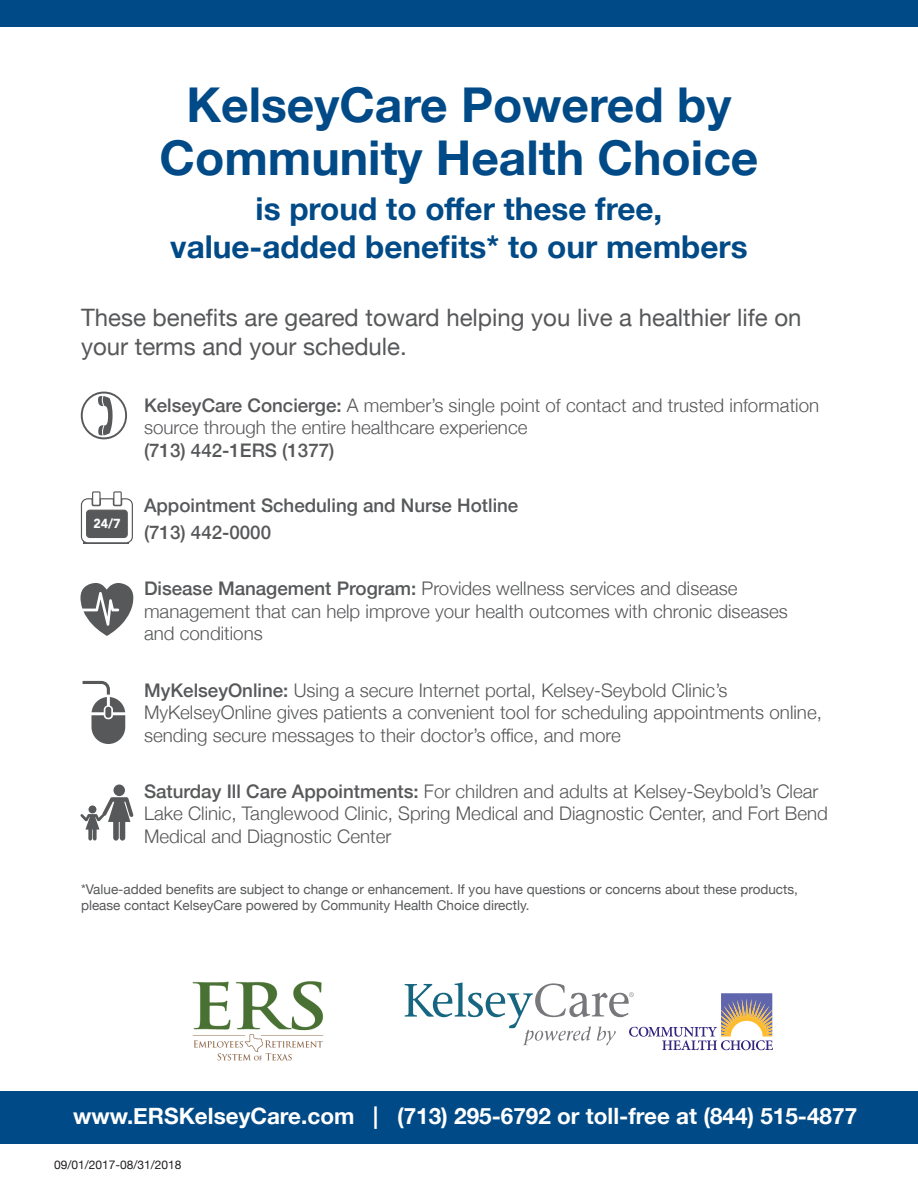
<style>
.page{position:relative;width:918px;height:1188px;background:#fff}
.page>*{position:absolute;margin:0;border:0;box-sizing:border-box;transform-origin:0 0}
.t1{font:700 48px/52.5px "Helvetica Neue";color:#004a87;text-align:center}
.t2{font:700 31.5px/37.8px "Helvetica Neue";color:#004a87;text-align:center}
.t3{font:24px/28.8px "Helvetica Neue";color:#57585a}
.t4{font:700 22.5px "Helvetica Neue";color:#fff}
.t5{font:300 18.75px/22.5px "Helvetica Neue";color:#57585a}
.t6{font:500 18.75px "Helvetica Neue";color:#57585a}
.t7{font:13.5px/16.2px "Helvetica Neue";color:#57585a}
.t8{font:900 13.05px "Avenir";color:#fff;scale:.95 1}
.t9{font:12px "Helvetica Neue";color:#231f20}
.s1{font-weight:500}
</style>
<div class="page">
<div style="left:0;top:0;width:918px;height:27px;background:#004a87"></div>
<svg style="left:81px;top:392px;width:46px;height:47px"></svg>
<svg style="left:83px;top:681px;width:42px;height:63px"></svg>
<div style="left:105px;top:707px;width:6px;height:11px;background:#57585a;border-radius:3px"></div>
<div style="left:113px;top:491px;width:9px;height:15px;border:1px solid #57585a"></div>
<div style="left:92px;top:491px;width:9px;height:15px;border:1px solid #57585a"></div>
<svg style="left:80px;top:498px;width:53px;height:46px"></svg>
<div style="left:114px;top:784px;width:11px;height:12px;background:#57585a;border-radius:50%"></div>
<svg style="left:80px;top:797px;width:54px;height:44px"></svg>
<div style="left:0;top:1091px;width:918px;height:53px;background:#004a87"></div>
<img style="left:192px;top:981px;width:132px;height:80px">
<svg style="left:405px;top:982px;width:368px;height:68px"></svg>
<svg style="left:80px;top:583px;width:54px;height:53px"></svg>
<p class="t1" style="left:160px;top:80px;width:600px">KelseyCare Powered by<br>Community Health Choice</p>
<p class="t2" style="left:170px;top:191px;width:579px">is proud to offer these free, value-added benefits* to our members</p>
<p class="t3" style="left:81px;top:305px;width:722px">These benefits are geared toward helping you live a healthier life on your terms and your schedule.</p>
<p class="t5" style="left:144px;top:393px;width:677px"><span class="s1">KelseyCare Concierge:</span> A member’s single point of contact and trusted information source through the entire healthcare experience<br><span class="s1">(713) 442-1ERS (1377)</span></p>
<p class="t6" style="left:144px;top:490px;width:376px">Appointment Scheduling and Nurse Hotline</p>
<p class="t6" style="left:144px;top:517px;width:129px">(713) 442-0000</p>
<p class="t5" style="left:144px;top:576px;width:645px"><span class="s1">Disease Management Program:</span> Provides wellness services and disease management that can help improve your health outcomes with chronic diseases and conditions</p>
<p class="t8" style="left:93px;top:512px;width:30px">24/7</p>
<p class="t5" style="left:144px;top:678px;width:679px"><span class="s1">MyKelseyOnline:</span> Using a secure Internet portal, Kelsey-Seybold Clinic’s<br>MyKelseyOnline gives patients a convenient tool for scheduling appointments online, sending secure messages to their doctor’s office, and more</p>
<p class="t5" style="left:144px;top:779px;width:686px"><span class="s1">Saturday Ill Care Appointments:</span> For children and adults at Kelsey-Seybold’s Clear<br>Lake Clinic, Tanglewood Clinic, Spring Medical and Diagnostic Center, and Fort Bend<br>Medical and Diagnostic Center</p>
<p class="t7" style="left:81px;top:882px;width:718px">*Value-added benefits are subject to change or enhancement. If you have questions or concerns about these products, please contact KelseyCare powered by Community Health Choice directly.</p>
<p class="t4" style="left:73px;top:1098px;width:785px">www.ERSKelseyCare.com | (713) 295-6792 or toll-free at (844) 515-4877</p>
<p class="t9" style="left:54px;top:1156px;width:129px">09/01/2017-08/31/2018</p>
</div>
